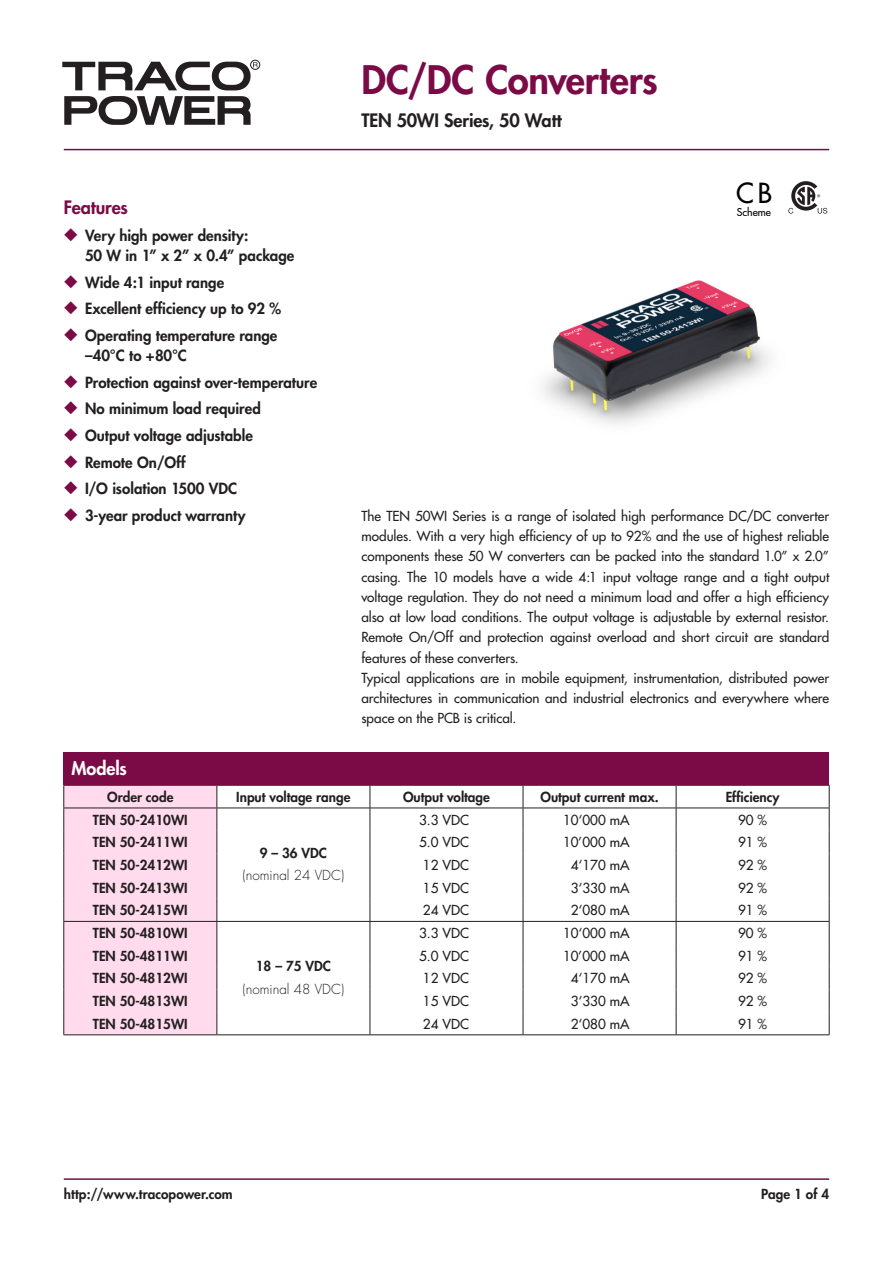
<style>
.page{position:relative;width:893px;height:1263px;background:#fff}
.page>*{position:absolute;margin:0;border:0;box-sizing:border-box;transform-origin:0 0}
.t1{font:800 38.25px "Futura";letter-spacing:-.005em;color:#7b0b46}
.t2{font:27px "Futura";color:#000001}
.t3{font:800 18px "Futura";letter-spacing:-.01em;color:#231f20}
.Features_Heavy{font:800 18px "Futura";letter-spacing:-.01em;color:#7b0b46}
.t4{font:800 18px "Futura";letter-spacing:-.005em;color:#fff}
.Features_Heavy-2{font:800 15px/20.2px "Futura";color:#231f20}
.Text_medium{font:13.5px/20.2px "Futura";color:#231f20;text-align:justify}
.Tabelle_Heavy{font:800 13.5px "Futura";color:#231f20}
.Tabelle_Heavy-2{font:13.5px "Futura";color:#231f20}
.Tabelle_Heavy-3{font:300 13.5px "Futura";color:#231f20}
.t5{font:10.5px "Futura";color:#000001}
.s1{color:#7b0b46}
</style>
<div class="page">
<div style="left:250px;top:60px;width:10px;height:10px;border:1px solid #231f20;border-radius:50%"></div>
<svg style="left:64px;top:96px;width:187px;height:29px"></svg>
<svg style="left:62px;top:62px;width:196px;height:28px"></svg>
<hr style="left:64px;top:1178px;width:765px;height:2px;background:#7b0b46">
<hr style="left:64px;top:149px;width:765px;height:1px;background:#7b0b46">
<hr style="left:217px;top:785px;width:153px;height:1px;background:#231f20">
<hr style="left:370px;top:785px;width:153px;height:1px;background:#231f20">
<hr style="left:523px;top:785px;width:153px;height:1px;background:#231f20">
<hr style="left:676px;top:785px;width:153px;height:1px;background:#231f20">
<hr style="left:217px;top:808px;width:153px;height:1px;background:#231f20">
<hr style="left:370px;top:808px;width:153px;height:1px;background:#231f20">
<hr style="left:523px;top:808px;width:153px;height:1px;background:#231f20">
<hr style="left:676px;top:808px;width:153px;height:1px;background:#231f20">
<hr style="left:217px;top:921px;width:153px;height:1px;background:#231f20">
<hr style="left:370px;top:921px;width:153px;height:1px;background:#231f20">
<hr style="left:523px;top:921px;width:153px;height:1px;background:#231f20">
<hr style="left:676px;top:921px;width:153px;height:1px;background:#231f20">
<div style="left:63px;top:785px;width:155px;height:249px;background:#ffdbed"></div>
<svg style="left:370px;top:785px;width:1px;height:249px"></svg>
<svg style="left:523px;top:785px;width:1px;height:249px"></svg>
<svg style="left:676px;top:785px;width:1px;height:249px"></svg>
<svg style="left:829px;top:785px;width:1px;height:249px"></svg>
<hr style="left:63px;top:1034px;width:154px;height:1px;background:#231f20">
<hr style="left:217px;top:1034px;width:153px;height:1px;background:#231f20">
<hr style="left:370px;top:1034px;width:153px;height:1px;background:#231f20">
<hr style="left:523px;top:1034px;width:153px;height:1px;background:#231f20">
<hr style="left:676px;top:1034px;width:153px;height:1px;background:#231f20">
<div style="left:64px;top:753px;width:765px;height:32px;background:#7b0b46"></div>
<svg style="left:788px;top:181px;width:39px;height:33px"></svg>
<img style="left:541px;top:280px;width:229px;height:145px">
<p class="t1" style="left:361px;top:56px;width:298px">DC/DC Converters</p>
<p class="t3" style="left:361px;top:109px;width:202px">TEN 50WI Series, 50 Watt</p>
<p class="t2" style="left:736px;top:176px;width:38px">CB</p>
<p class="t5" style="left:737px;top:205px;width:36px">Scheme</p>
<p class="Features_Heavy" style="left:64px;top:196px;width:66px">Features</p>
<p class="Features_Heavy-2" style="left:85px;top:225px;width:211px;text-indent:-21px"><span class="s1">◆</span> Very high power density:<br>50 W in 1” x 2” x 0.4” package</p>
<p class="Features_Heavy-2" style="left:64px;top:272px;width:162px"><span class="s1">◆</span> Wide 4:1 input range</p>
<p class="Features_Heavy-2" style="left:64px;top:299px;width:219px"><span class="s1">◆</span> Excellent efficiency up to 92 %</p>
<p class="Features_Heavy-2" style="left:85px;top:325px;width:194px;text-indent:-21px"><span class="s1">◆</span> Operating temperature range –40°C to +80°C</p>
<p class="Features_Heavy-2" style="left:64px;top:372px;width:255px"><span class="s1">◆</span> Protection against over-temperature</p>
<p class="Features_Heavy-2" style="left:64px;top:399px;width:199px"><span class="s1">◆</span> No minimum load required</p>
<p class="Features_Heavy-2" style="left:64px;top:425px;width:191px"><span class="s1">◆</span> Output voltage adjustable</p>
<p class="Features_Heavy-2" style="left:64px;top:452px;width:124px"><span class="s1">◆</span> Remote On/Off</p>
<p class="Features_Heavy-2" style="left:64px;top:479px;width:175px"><span class="s1">◆</span> I/O isolation 1500 VDC</p>
<p class="Features_Heavy-2" style="left:64px;top:505px;width:183px"><span class="s1">◆</span> 3-year product warranty</p>
<p class="Text_medium" style="left:361px;top:506px;width:469px">The TEN 50WI Series is a range of isolated high performance DC/DC converter modules. With a very high efficiency of up to 92% and the use of highest reliable components these 50 W converters can be packed into the standard 1.0” x 2.0” casing. The 10 models have a wide 4:1 input voltage range and a tight output voltage regulation. They do not need a minimum load and offer a high efficiency also at low load conditions. The output voltage is adjustable by external resistor.<br>Remote On/Off and protection against overload and short circuit are standard features of these converters.</p>
<p class="Text_medium" style="left:361px;top:668px;width:469px">Typical applications are in mobile equipment, instrumentation, distributed power architectures in communication and industrial electronics and everywhere where space on the PCB is critical.</p>
<p class="t4" style="left:72px;top:757px;width:57px">Models</p>
<p class="Tabelle_Heavy" style="left:107px;top:788px;width:68px">Order code</p>
<p class="Tabelle_Heavy" style="left:236px;top:788px;width:116px">Input voltage range</p>
<p class="Tabelle_Heavy" style="left:403px;top:788px;width:88px">Output voltage</p>
<p class="Tabelle_Heavy" style="left:540px;top:788px;width:120px">Output current max.</p>
<p class="Tabelle_Heavy" style="left:726px;top:788px;width:55px">Efficiency</p>
<p class="Tabelle_Heavy" style="left:93px;top:811px;width:96px">TEN 50-2410WI</p>
<p class="Tabelle_Heavy-2" style="left:419px;top:811px;width:51px">3.3 VDC</p>
<p class="Tabelle_Heavy-2" style="left:563px;top:811px;width:68px">10‘000 mA</p>
<p class="Tabelle_Heavy-2" style="left:738px;top:811px;width:31px">90 %</p>
<p class="Tabelle_Heavy" style="left:93px;top:834px;width:96px">TEN 50-2411WI</p>
<p class="Tabelle_Heavy" style="left:260px;top:844px;width:69px">9 – 36 VDC</p>
<p class="Tabelle_Heavy-2" style="left:419px;top:834px;width:51px">5.0 VDC</p>
<p class="Tabelle_Heavy-2" style="left:563px;top:834px;width:68px">10’000 mA</p>
<p class="Tabelle_Heavy-2" style="left:738px;top:834px;width:31px">91 %</p>
<p class="Tabelle_Heavy-2" style="left:423px;top:856px;width:48px">12 VDC</p>
<p class="Tabelle_Heavy-2" style="left:571px;top:856px;width:60px">4‘170 mA</p>
<p class="Tabelle_Heavy-2" style="left:738px;top:856px;width:31px">92 %</p>
<p class="Tabelle_Heavy" style="left:93px;top:856px;width:96px">TEN 50-2412WI</p>
<p class="Tabelle_Heavy-3" style="left:243px;top:867px;width:103px">(nominal 24 VDC)</p>
<p class="Tabelle_Heavy" style="left:93px;top:879px;width:96px">TEN 50-2413WI</p>
<p class="Tabelle_Heavy-2" style="left:423px;top:879px;width:48px">15 VDC</p>
<p class="Tabelle_Heavy-2" style="left:571px;top:879px;width:60px">3‘330 mA</p>
<p class="Tabelle_Heavy-2" style="left:738px;top:879px;width:31px">92 %</p>
<p class="Tabelle_Heavy" style="left:93px;top:902px;width:96px">TEN 50-2415WI</p>
<p class="Tabelle_Heavy-2" style="left:423px;top:902px;width:48px">24 VDC</p>
<p class="Tabelle_Heavy-2" style="left:571px;top:902px;width:60px">2‘080 mA</p>
<p class="Tabelle_Heavy-2" style="left:738px;top:902px;width:31px">91 %</p>
<p class="Tabelle_Heavy" style="left:93px;top:924px;width:96px">TEN 50-4810WI</p>
<p class="Tabelle_Heavy-2" style="left:419px;top:924px;width:51px">3.3 VDC</p>
<p class="Tabelle_Heavy-2" style="left:563px;top:924px;width:68px">10‘000 mA</p>
<p class="Tabelle_Heavy-2" style="left:738px;top:924px;width:31px">90 %</p>
<p class="Tabelle_Heavy" style="left:93px;top:947px;width:96px">TEN 50-4811WI</p>
<p class="Tabelle_Heavy" style="left:256px;top:958px;width:77px">18 – 75 VDC</p>
<p class="Tabelle_Heavy-2" style="left:419px;top:947px;width:51px">5.0 VDC</p>
<p class="Tabelle_Heavy-2" style="left:563px;top:947px;width:68px">10’000 mA</p>
<p class="Tabelle_Heavy-2" style="left:738px;top:947px;width:31px">91 %</p>
<p class="Tabelle_Heavy-2" style="left:423px;top:970px;width:48px">12 VDC</p>
<p class="Tabelle_Heavy-2" style="left:571px;top:970px;width:60px">4‘170 mA</p>
<p class="Tabelle_Heavy-2" style="left:738px;top:970px;width:31px">92 %</p>
<p class="Tabelle_Heavy" style="left:93px;top:970px;width:96px">TEN 50-4812WI</p>
<p class="Tabelle_Heavy-3" style="left:243px;top:980px;width:103px">(nominal 48 VDC)</p>
<p class="Tabelle_Heavy" style="left:93px;top:992px;width:96px">TEN 50-4813WI</p>
<p class="Tabelle_Heavy-2" style="left:423px;top:993px;width:48px">15 VDC</p>
<p class="Tabelle_Heavy-2" style="left:571px;top:993px;width:60px">3‘330 mA</p>
<p class="Tabelle_Heavy-2" style="left:738px;top:993px;width:31px">92 %</p>
<p class="Tabelle_Heavy" style="left:93px;top:1015px;width:96px">TEN 50-4815WI</p>
<p class="Tabelle_Heavy-2" style="left:423px;top:1015px;width:48px">24 VDC</p>
<p class="Tabelle_Heavy-2" style="left:571px;top:1015px;width:60px">2‘080 mA</p>
<p class="Tabelle_Heavy-2" style="left:738px;top:1015px;width:31px">91 %</p>
<p class="Tabelle_Heavy" style="left:64px;top:1185px;width:170px">http://www.tracopower.com</p>
<p class="Tabelle_Heavy" style="left:761px;top:1185px;width:69px">Page 1 of 4</p>
</div>
